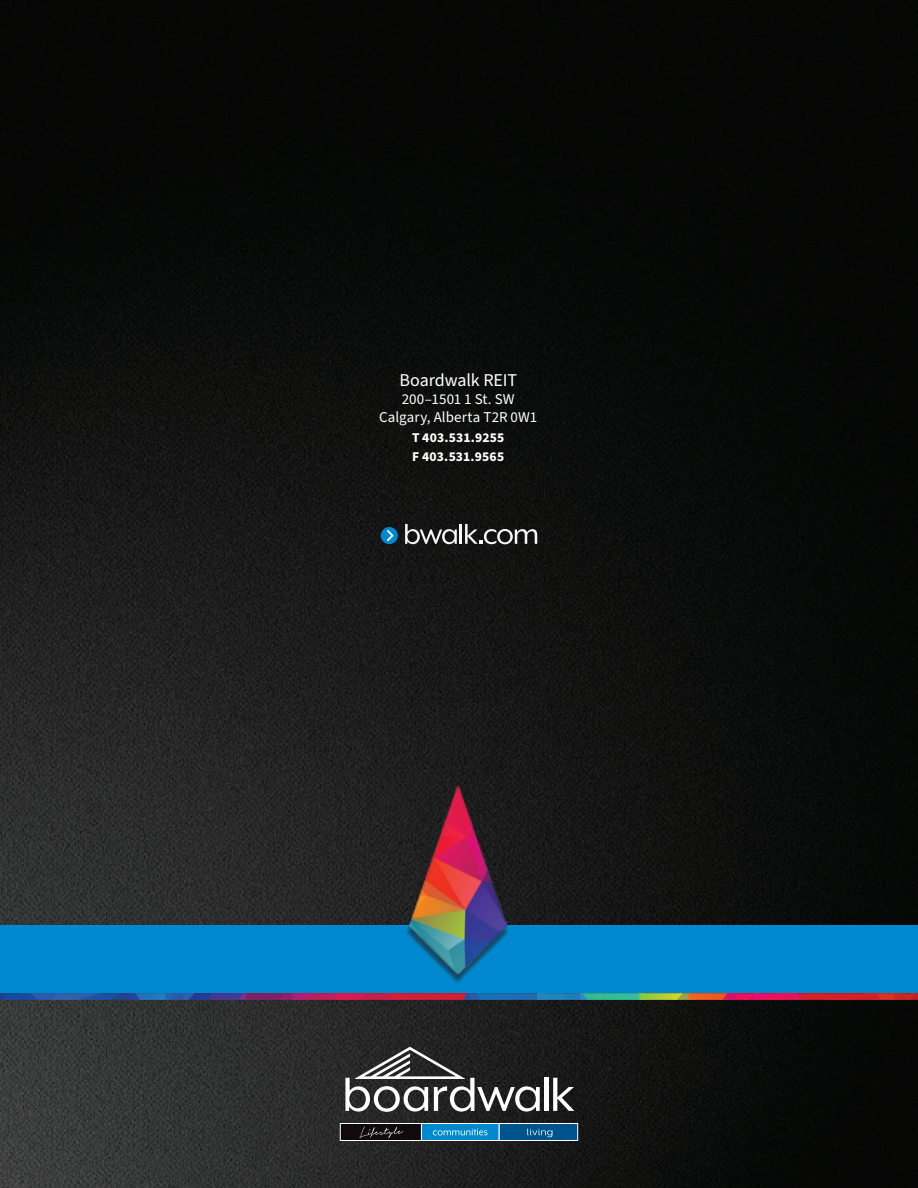
<style>
.page{position:relative;width:918px;height:1188px;background:#fff}
.page>*{position:absolute;margin:0;border:0;box-sizing:border-box;transform-origin:0 0}
.t1{font:18px "Source Sans Pro";letter-spacing:-.005em;color:#fff}
.t2{font:15px/18px "Source Sans Pro";letter-spacing:.005em;color:#fff;text-align:center}
.BODY____0625{font:700 13.5px/19.5px "Source Sans Pro";letter-spacing:.01em;color:#fff}
</style>
<div class="page">
<img style="left:0;top:0;width:918px;height:1188px">
<div style="left:0;top:926px;width:918px;height:67px;background:#0089cf"></div>
<svg style="left:0;top:993px;width:918px;height:7px;background:#7d4a6e"></svg>
<div style="left:406px;top:789px;width:103px;height:195px;background:#231f20;opacity:.6"></div>
<img style="left:410px;top:784px;width:97px;height:190px">
<svg style="left:405px;top:524px;width:52px;height:20px"></svg>
<hr style="left:460px;top:524px;width:2px;height:20px;background:#f7f7f8">
<svg style="left:465px;top:524px;width:72px;height:20px"></svg>
<div style="left:381px;top:527px;width:17px;height:17px;background:#0089cf;border-radius:50%"></div>
<svg style="left:387px;top:530px;width:6px;height:11px"></svg>
<svg style="left:345px;top:1047px;width:195px;height:65px"></svg>
<div style="left:544px;top:1078px;width:5px;height:33px;background:#fff"></div>
<svg style="left:553px;top:1078px;width:21px;height:33px"></svg>
<div style="left:340px;top:1123px;width:81px;height:18px;background:#110a0c"></div>
<div style="left:340px;top:1123px;width:82px;height:18px;border:1px solid #fff"></div>
<div style="left:499px;top:1123px;width:79px;height:18px;background:#00548e"></div>
<div style="left:499px;top:1123px;width:79px;height:18px;border:1px solid #fff"></div>
<div style="left:421px;top:1123px;width:78px;height:18px;background:#0089cf"></div>
<div style="left:421px;top:1123px;width:78px;height:18px;border:1px solid #fff"></div>
<svg style="left:527px;top:1129px;width:25px;height:8px"></svg>
<svg style="left:359px;top:1127px;width:44px;height:11px"></svg>
<svg style="left:433px;top:1129px;width:55px;height:6px"></svg>
<p class="t1" style="left:400px;top:368px;width:119px">Boardwalk REIT</p>
<p class="t2" style="left:379px;top:391px;width:160px">200–1501 1 St. SW<br>Calgary, Alberta T2R 0W1</p>
<p class="BODY____0625" style="left:412px;top:428px;width:94px">T 403.531.9255<br>F 403.531.9565</p>
</div>
